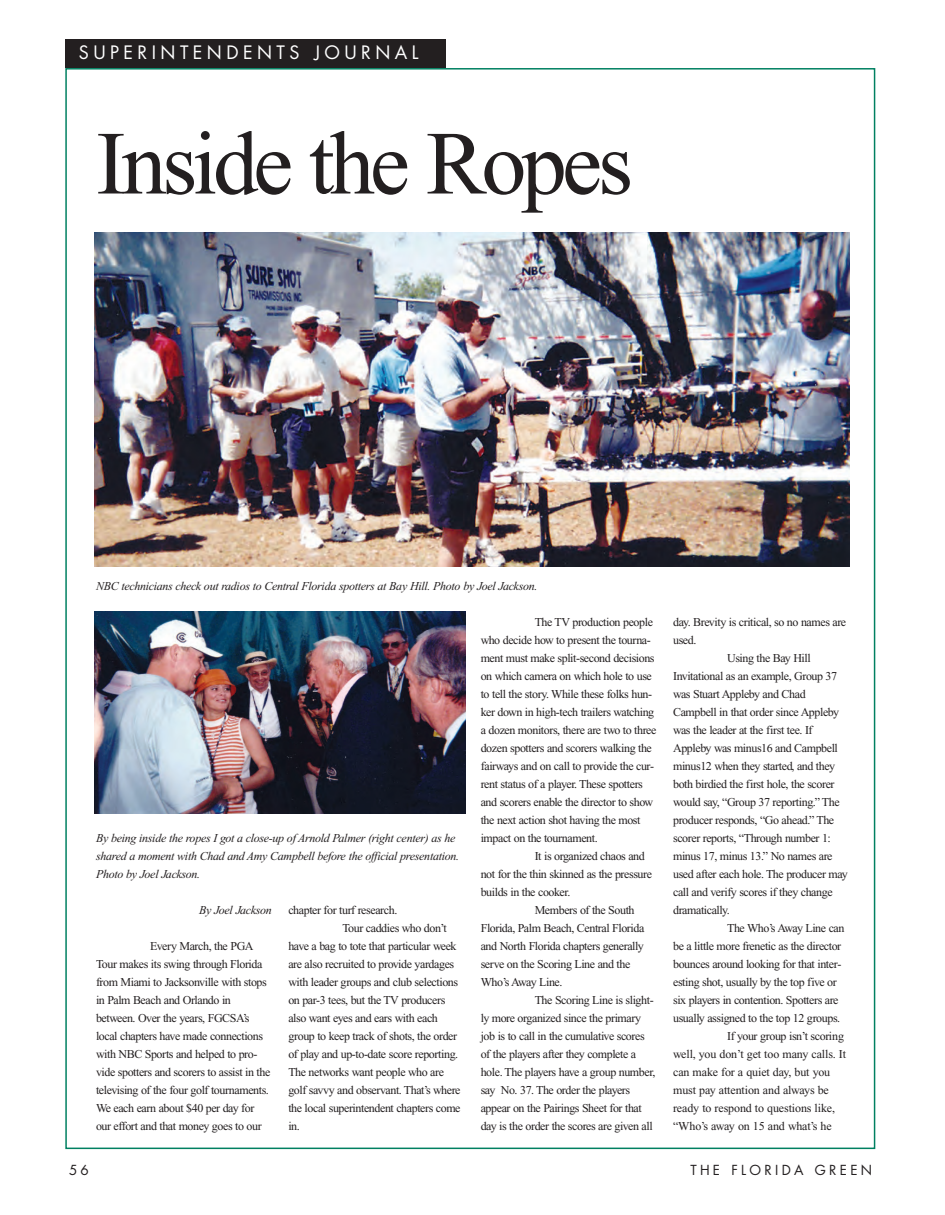
<style>
.page{position:relative;width:945px;height:1215px;background:#fff}
.page>*{position:absolute;margin:0;border:0;box-sizing:border-box;transform-origin:0 0}
.t1{font:90px "Times New Roman";letter-spacing:-.05em;color:#231f20}
.t2{font:18px "Futura";letter-spacing:.245em;color:#fff}
.t3{font:13.5px "Futura";letter-spacing:.245em;color:#231f20}
.t4{font:12px/18px "Times New Roman";letter-spacing:-.035em;color:#231f20}
.t5{font:italic 12px/18px "Times New Roman";letter-spacing:-.025em;color:#231f20}
.t6{font:12px "Times New Roman";letter-spacing:-.01em;color:#231f20}
</style>
<div class="page">
<div style="left:65px;top:39px;width:381px;height:29px;background:#231f20"></div>
<img style="left:95px;top:232px;width:755px;height:335px">
<img style="left:95px;top:611px;width:371px;height:203px">
<h2 class="t2" style="left:79px;top:44px;width:341px">SUPERINTENDENTS JOURNAL</h2>
<h1 class="t1" style="left:96px;top:131px;width:538px">Inside the Ropes</h1>
<p class="t5" style="left:96px;top:578px;width:443px">NBC technicians check out radios to Central Florida spotters at Bay Hill. Photo by Joel Jackson.</p>
<p class="t5" style="left:96px;top:830px;width:365px">By being inside the ropes I got a close-up of Arnold Palmer (right center) as he shared a moment with Chad and Amy Campbell before the official presentation.<br>Photo by Joel Jackson.</p>
<p class="t5" style="left:199px;top:902px;width:74px">By Joel Jackson</p>
<p class="t4" style="left:96px;top:938px;width:176px;text-indent:54px">Every March, the PGA Tour makes its swing through Florida from Miami to Jacksonville with stops in Palm Beach and Orlando in between. Over the years, FGCSA’s local chapters have made connections with NBC Sports and helped to pro&shy;vide spotters and scorers to assist in the televising of the four golf tournaments.<br>We each earn about $40 per day for our effort and that money goes to our</p>
<p class="t4" style="left:288px;top:902px;width:110px">chapter for turf research.</p>
<p class="t4" style="left:342px;top:920px;width:106px">Tour caddies who don’t</p>
<p class="t4" style="left:288px;top:938px;width:170px">have a bag to tote that particular week</p>
<p class="t4" style="left:288px;top:956px;width:167px">are also recruited to provide yardages</p>
<p class="t4" style="left:288px;top:974px;width:171px">with leader groups and club selections</p>
<p class="t4" style="left:288px;top:992px;width:158px">on par-3 tees, but the TV producers</p>
<p class="t4" style="left:288px;top:1010px;width:151px">also want eyes and ears with each</p>
<p class="t4" style="left:288px;top:1028px;width:170px">group to keep track of shots, the order</p>
<p class="t4" style="left:288px;top:1046px;width:171px">of play and up-to-date score reporting.</p>
<p class="t4" style="left:288px;top:1064px;width:157px">The networks want people who are</p>
<p class="t4" style="left:288px;top:1082px;width:174px">golf savvy and observant. That’s where</p>
<p class="t4" style="left:288px;top:1100px;width:174px">the local superintendent chapters come</p>
<p class="t4" style="left:288px;top:1118px;width:13px">in.</p>
<p class="t4" style="left:535px;top:614px;width:120px">The TV production people</p>
<p class="t4" style="left:481px;top:632px;width:172px">who decide how to present the tourna-</p>
<p class="t4" style="left:481px;top:650px;width:175px">ment must make split-second decisions</p>
<p class="t4" style="left:481px;top:668px;width:173px">on which camera on which hole to use</p>
<p class="t4" style="left:481px;top:686px;width:173px">to tell the story. While these folks hun-</p>
<p class="t4" style="left:481px;top:704px;width:175px">ker down in high-tech trailers watching</p>
<p class="t4" style="left:481px;top:722px;width:177px">a dozen monitors, there are two to three</p>
<p class="t4" style="left:481px;top:740px;width:173px">dozen spotters and scorers walking the</p>
<p class="t4" style="left:481px;top:758px;width:175px">fairways and on call to provide the cur-</p>
<p class="t4" style="left:481px;top:776px;width:164px">rent status of a player. These spotters</p>
<p class="t4" style="left:481px;top:794px;width:174px">and scorers enable the director to show</p>
<p class="t4" style="left:481px;top:812px;width:161px">the next action shot having the most</p>
<p class="t4" style="left:481px;top:830px;width:119px">impact on the tournament.</p>
<p class="t4" style="left:535px;top:848px;width:112px">It is organized chaos and</p>
<p class="t4" style="left:481px;top:866px;width:173px">not for the thin skinned as the pressure</p>
<p class="t4" style="left:481px;top:884px;width:91px">builds in the cooker.</p>
<p class="t4" style="left:535px;top:902px;width:101px">Members of the South</p>
<p class="t4" style="left:481px;top:920px;width:165px">Florida, Palm Beach, Central Florida</p>
<p class="t4" style="left:481px;top:938px;width:165px">and North Florida chapters generally</p>
<p class="t4" style="left:481px;top:956px;width:151px">serve on the Scoring Line and the</p>
<p class="t4" style="left:481px;top:974px;width:83px">Who’s Away Line.</p>
<p class="t4" style="left:535px;top:992px;width:120px">The Scoring Line is slight-</p>
<p class="t4" style="left:481px;top:1010px;width:162px">ly more organized since the primary</p>
<p class="t4" style="left:481px;top:1028px;width:165px">job is to call in the cumulative scores</p>
<p class="t4" style="left:481px;top:1046px;width:157px">of the players after they complete a</p>
<p class="t4" style="left:481px;top:1064px;width:176px">hole. The players have a group number,</p>
<p class="t4" style="left:481px;top:1082px;width:151px">say No. 37. The order the players</p>
<p class="t4" style="left:481px;top:1100px;width:163px">appear on the Pairings Sheet for that</p>
<p class="t4" style="left:481px;top:1118px;width:173px">day is the order the scores are given all</p>
<p class="t4" style="left:673px;top:614px;width:175px">day. Brevity is critical, so no names are</p>
<p class="t4" style="left:673px;top:632px;width:25px">used.</p>
<p class="t4" style="left:727px;top:650px;width:85px">Using the Bay Hill</p>
<p class="t4" style="left:673px;top:668px;width:166px">Invitational as an example, Group 37</p>
<p class="t4" style="left:673px;top:686px;width:134px">was Stuart Appleby and Chad</p>
<p class="t4" style="left:673px;top:704px;width:168px">Campbell in that order since Appleby</p>
<p class="t4" style="left:673px;top:722px;width:141px">was the leader at the first tee. If</p>
<p class="t4" style="left:673px;top:740px;width:166px">Appleby was minus16 and Campbell</p>
<p class="t4" style="left:673px;top:758px;width:164px">minus12 when they started, and they</p>
<p class="t4" style="left:673px;top:776px;width:163px">both birdied the first hole, the scorer</p>
<p class="t4" style="left:673px;top:794px;width:168px">would say, “Group 37 reporting.” The</p>
<p class="t4" style="left:673px;top:812px;width:163px">producer responds, “Go ahead.” The</p>
<p class="t4" style="left:673px;top:830px;width:159px">scorer reports, “Through number 1:</p>
<p class="t4" style="left:673px;top:848px;width:161px">minus 17, minus 13.” No names are</p>
<p class="t4" style="left:673px;top:866px;width:176px">used after each hole. The producer may</p>
<p class="t4" style="left:673px;top:884px;width:161px">call and verify scores if they change</p>
<p class="t4" style="left:673px;top:902px;width:58px">dramatically.</p>
<p class="t4" style="left:727px;top:920px;width:119px">The Who’s Away Line can</p>
<p class="t4" style="left:673px;top:938px;width:170px">be a little more frenetic as the director</p>
<p class="t4" style="left:673px;top:956px;width:170px">bounces around looking for that inter-</p>
<p class="t4" style="left:673px;top:974px;width:165px">esting shot, usually by the top five or</p>
<p class="t4" style="left:673px;top:992px;width:167px">six players in contention. Spotters are</p>
<p class="t4" style="left:673px;top:1010px;width:169px">usually assigned to the top 12 groups.</p>
<p class="t4" style="left:727px;top:1028px;width:118px">If your group isn’t scoring</p>
<p class="t6" style="left:673px;top:1049px;width:175px">well, you don’t get too many calls. It</p>
<p class="t6" style="left:673px;top:1067px;width:159px">can make for a quiet day, but you</p>
<p class="t6" style="left:673px;top:1085px;width:157px">must pay attention and always be</p>
<p class="t6" style="left:673px;top:1103px;width:163px">ready to respond to questions like,</p>
<p class="t6" style="left:673px;top:1121px;width:160px">“Who’s away on 15 and what’s he</p>
<p class="t3" style="left:69px;top:1164px;width:21px">56</p>
<p class="t3" style="left:690px;top:1164px;width:183px">THE FLORIDA GREEN</p>
</div>
